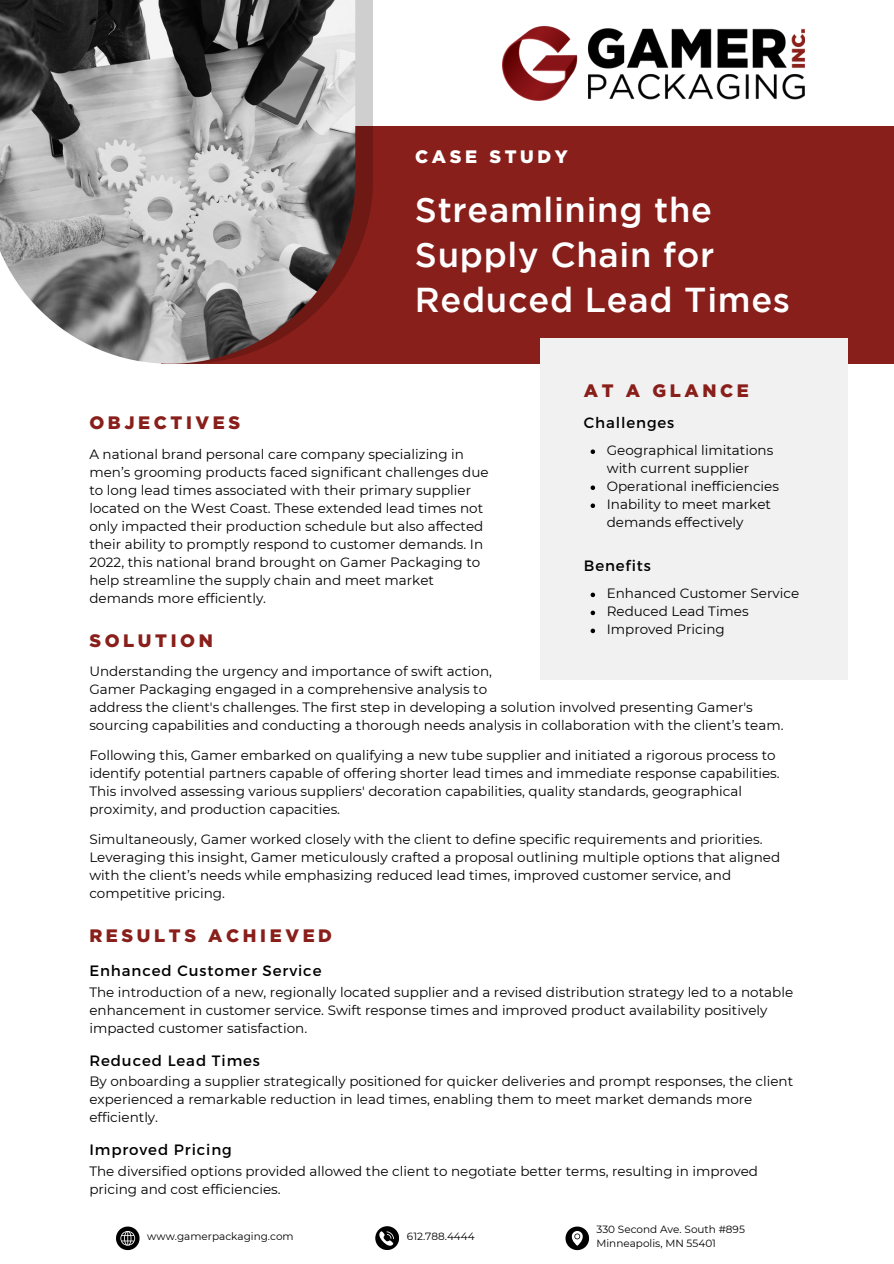
<style>
.page{position:relative;width:894px;height:1264px;background:#fff}
.page>*{position:absolute;margin:0;border:0;box-sizing:border-box;transform-origin:0 0}
.t1{font:500 34.5px/45px "Gotham";letter-spacing:.02em;color:#fff}
.t2{font:900 18px "Gotham";letter-spacing:.2em;color:#891f1b}
.t3{font:900 18px "Gotham";letter-spacing:.2em;color:#fff}
.t4{font:15px "Montserrat";letter-spacing:.06em;color:#000}
.t5{font:13.5px/18px "Montserrat";color:#000}
.t6{font:10.5px "Montserrat";color:#000}
</style>
<div class="page">
<div style="left:161px;top:126px;width:732px;height:238px;background:#891f1b"></div>
<svg style="left:355px;top:0;width:18px;height:257px;background:#a07371"></svg>
<img style="left:0;top:0;width:355px;height:364px">
<img style="left:502px;top:27px;width:302px;height:74px">
<svg style="left:116px;top:1226px;width:23px;height:23px"></svg>
<svg style="left:375px;top:1226px;width:23px;height:23px"></svg>
<svg style="left:565px;top:1226px;width:24px;height:23px"></svg>
<div style="left:539px;top:338px;width:308px;height:341px;background:#f1f1f1"></div>
<svg style="left:590px;top:592px;width:5px;height:5px"></svg>
<svg style="left:590px;top:610px;width:5px;height:5px"></svg>
<svg style="left:590px;top:628px;width:5px;height:5px"></svg>
<svg style="left:590px;top:449px;width:5px;height:5px"></svg>
<svg style="left:590px;top:485px;width:5px;height:5px"></svg>
<svg style="left:590px;top:503px;width:5px;height:5px"></svg>
<p class="t3" style="left:415px;top:146px;width:154px">CASE STUDY</p>
<p class="t1" style="left:415px;top:190px;width:376px">Streamlining the<br>Supply Chain for<br>Reduced Lead Times</p>
<p class="t2" style="left:89px;top:413px;width:152px">OBJECTIVES</p>
<p class="t5" style="left:89px;top:445px;width:400px">A national brand personal care company specializing in men’s grooming products faced significant challenges due to long lead times associated with their primary supplier located on the West Coast. These extended lead times not only impacted their production schedule but also affected their ability to promptly respond to customer demands. In 2022, this national brand brought on Gamer Packaging to help streamline the supply chain and meet market demands more efficiently.</p>
<p class="t2" style="left:89px;top:630px;width:125px">SOLUTION</p>
<p class="t2" style="left:583px;top:380px;width:166px">AT A GLANCE</p>
<p class="t4" style="left:583px;top:412px;width:92px">Challenges</p>
<p class="t5" style="left:606px;top:441px;width:168px">Geographical limitations with current supplier</p>
<p class="t5" style="left:606px;top:477px;width:174px">Operational inefficiencies</p>
<p class="t5" style="left:606px;top:495px;width:166px">Inability to meet market demands effectively</p>
<p class="t4" style="left:583px;top:555px;width:69px">Benefits</p>
<p class="t5" style="left:606px;top:584px;width:194px">Enhanced Customer Service</p>
<p class="t5" style="left:606px;top:602px;width:143px">Reduced Lead Times</p>
<p class="t5" style="left:606px;top:620px;width:119px">Improved Pricing</p>
<p class="t5" style="left:89px;top:662px;width:404px">Understanding the urgency and importance of swift action,</p>
<p class="t5" style="left:89px;top:680px;width:399px">Gamer Packaging engaged in a comprehensive analysis to</p>
<p class="t5" style="left:89px;top:698px;width:695px">address the client's challenges. The first step in developing a solution involved presenting Gamer's sourcing capabilities and conducting a thorough needs analysis in collaboration with the client’s team.</p>
<p class="t5" style="left:89px;top:746px;width:691px">Following this, Gamer embarked on qualifying a new tube supplier and initiated a rigorous process to identify potential partners capable of offering shorter lead times and immediate response capabilities.<br>This involved assessing various suppliers' decoration capabilities, quality standards, geographical proximity, and production capacities.</p>
<p class="t5" style="left:89px;top:830px;width:692px">Simultaneously, Gamer worked closely with the client to define specific requirements and priorities.<br>Leveraging this insight, Gamer meticulously crafted a proposal outlining multiple options that aligned with the client’s needs while emphasizing reduced lead times, improved customer service, and competitive pricing.</p>
<p class="t2" style="left:89px;top:924px;width:244px">RESULTS ACHIEVED</p>
<p class="t4" style="left:89px;top:960px;width:233px">Enhanced Customer Service</p>
<p class="t5" style="left:89px;top:982px;width:705px">The introduction of a new, regionally located supplier and a revised distribution strategy led to a notable enhancement in customer service. Swift response times and improved product availability positively impacted customer satisfaction.</p>
<p class="t4" style="left:89px;top:1050px;width:172px">Reduced Lead Times</p>
<p class="t5" style="left:89px;top:1072px;width:705px">By onboarding a supplier strategically positioned for quicker deliveries and prompt responses, the client experienced a remarkable reduction in lead times, enabling them to meet market demands more efficiently.</p>
<p class="t4" style="left:89px;top:1140px;width:144px">Improved Pricing</p>
<p class="t5" style="left:89px;top:1162px;width:670px">The diversified options provided allowed the client to negotiate better terms, resulting in improved pricing and cost efficiencies.</p>
<p class="t6" style="left:147px;top:1229px;width:148px">www.gamerpackaging.com</p>
<p class="t6" style="left:407px;top:1229px;width:69px">612.788.4444</p>
<p class="t6" style="left:596px;top:1223px;width:150px">330 Second Ave. South #895</p>
<p class="t6" style="left:596px;top:1237px;width:121px">Minneapolis, MN 55401</p>
</div>
